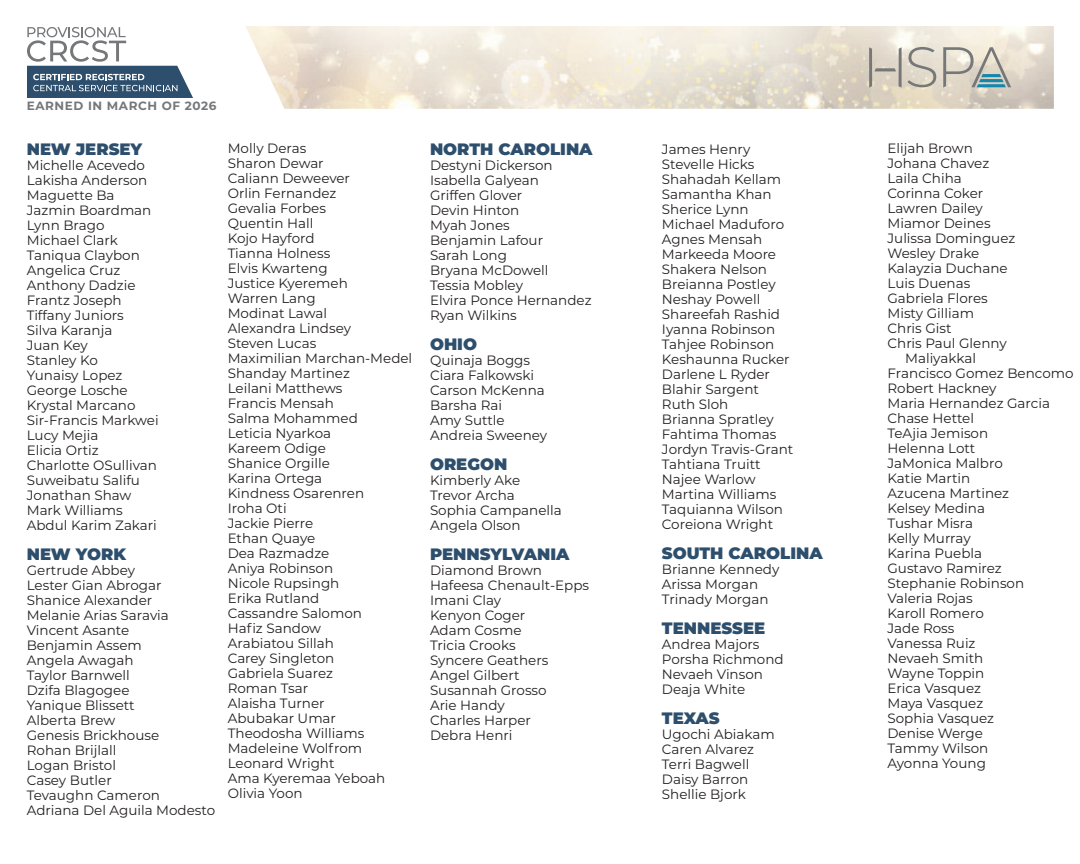
<style>
.page{position:relative;width:1080px;height:864px;background:#fff}
.page>*{position:absolute;margin:0;border:0;box-sizing:border-box;transform-origin:0 0}
.t1{font:900 16.5px "Montserrat";color:#2d4f6d}
.t2{font:13.5px/15px "Montserrat";color:#231f20}
.t3{font:700 12px "Montserrat";letter-spacing:.05em;color:#76777a}
</style>
<div class="page">
<svg style="left:27px;top:27px;width:166px;height:71px"></svg>
<img style="left:245px;top:26px;width:809px;height:83px">
<svg style="left:869px;top:47px;width:67px;height:41px;background:#ccc5ba"></svg>
<svg style="left:943px;top:47px;width:68px;height:41px;background:#c1c3bb"></svg>
<p class="t3" style="left:27px;top:97px;width:191px">EARNED IN MARCH OF 2026</p>
<p class="t1" style="left:27px;top:137px;width:117px">NEW JERSEY</p>
<p class="t2" style="left:27px;top:158px;width:133px">Michelle Acevedo<br>Lakisha Anderson<br>Maguette Ba<br>Jazmin Boardman<br>Lynn Brago<br>Michael Clark<br>Taniqua Claybon<br>Angelica Cruz<br>Anthony Dadzie<br>Frantz Joseph<br>Tiffany Juniors<br>Silva Karanja<br>Juan Key<br>Stanley Ko<br>Yunaisy Lopez<br>George Losche<br>Krystal Marcano<br>Sir-Francis Markwei<br>Lucy Mejia<br>Elicia Ortiz<br>Charlotte OSullivan<br>Suweibatu Salifu<br>Jonathan Shaw<br>Mark Williams<br>Abdul Karim Zakari</p>
<p class="t1" style="left:27px;top:542px;width:101px">NEW YORK</p>
<p class="t2" style="left:27px;top:563px;width:190px">Gertrude Abbey<br>Lester Gian Abrogar<br>Shanice Alexander<br>Melanie Arias Saravia<br>Vincent Asante<br>Benjamin Assem<br>Angela Awagah<br>Taylor Barnwell<br>Dzifa Blagogee<br>Yanique Blissett<br>Alberta Brew<br>Genesis Brickhouse<br>Rohan Brijlall<br>Logan Bristol<br>Casey Butler<br>Tevaughn Cameron<br>Adriana Del Aguila Modesto</p>
<p class="t2" style="left:228px;top:140px;width:186px">Molly Deras<br>Sharon Dewar<br>Caliann Deweever<br>Orlin Fernandez<br>Gevalia Forbes<br>Quentin Hall<br>Kojo Hayford<br>Tianna Holness<br>Elvis Kwarteng<br>Justice Kyeremeh<br>Warren Lang<br>Modinat Lawal<br>Alexandra Lindsey<br>Steven Lucas<br>Maximilian Marchan-Medel<br>Shanday Martinez<br>Leilani Matthews<br>Francis Mensah<br>Salma Mohammed<br>Leticia Nyarkoa<br>Kareem Odige<br>Shanice Orgille<br>Karina Ortega<br>Kindness Osarenren<br>Iroha Oti<br>Jackie Pierre<br>Ethan Quaye<br>Dea Razmadze<br>Aniya Robinson<br>Nicole Rupsingh<br>Erika Rutland<br>Cassandre Salomon<br>Hafiz Sandow<br>Arabiatou Sillah<br>Carey Singleton<br>Gabriela Suarez<br>Roman Tsar<br>Alaisha Turner<br>Abubakar Umar<br>Theodosha Williams<br>Madeleine Wolfrom<br>Leonard Wright<br>Ama Kyeremaa Yeboah<br>Olivia Yoon</p>
<p class="t1" style="left:430px;top:137px;width:164px">NORTH CAROLINA</p>
<p class="t2" style="left:430px;top:158px;width:163px">Destyni Dickerson<br>Isabella Galyean<br>Griffen Glover<br>Devin Hinton<br>Myah Jones<br>Benjamin Lafour<br>Sarah Long<br>Bryana McDowell<br>Tessia Mobley<br>Elvira Ponce Hernandez<br>Ryan Wilkins</p>
<p class="t1" style="left:430px;top:332px;width:49px">OHIO</p>
<p class="t2" style="left:430px;top:353px;width:119px">Quinaja Boggs<br>Ciara Falkowski<br>Carson McKenna<br>Barsha Rai<br>Amy Suttle<br>Andreia Sweeney</p>
<p class="t1" style="left:430px;top:452px;width:79px">OREGON</p>
<p class="t2" style="left:430px;top:473px;width:133px">Kimberly Ake<br>Trevor Archa<br>Sophia Campanella<br>Angela Olson</p>
<p class="t1" style="left:430px;top:542px;width:141px">PENNSYLVANIA</p>
<p class="t2" style="left:430px;top:563px;width:161px">Diamond Brown<br>Hafeesa Chenault-Epps<br>Imani Clay<br>Kenyon Coger<br>Adam Cosme<br>Tricia Crooks<br>Syncere Geathers<br>Angel Gilbert<br>Susannah Grosso<br>Arie Handy<br>Charles Harper<br>Debra Henri</p>
<p class="t2" style="left:662px;top:141px;width:133px">James Henry<br>Stevelle Hicks<br>Shahadah Kellam<br>Samantha Khan<br>Sherice Lynn<br>Michael Maduforo<br>Agnes Mensah<br>Markeeda Moore<br>Shakera Nelson<br>Breianna Postley<br>Neshay Powell<br>Shareefah Rashid<br>Iyanna Robinson<br>Tahjee Robinson<br>Keshaunna Rucker<br>Darlene L Ryder<br>Blahir Sargent<br>Ruth Sloh<br>Brianna Spratley<br>Fahtima Thomas<br>Jordyn Travis-Grant<br>Tahtiana Truitt<br>Najee Warlow<br>Martina Williams<br>Taquianna Wilson<br>Coreiona Wright</p>
<p class="t1" style="left:662px;top:540px;width:162px">SOUTH CAROLINA</p>
<p class="t2" style="left:662px;top:561px;width:119px">Brianne Kennedy<br>Arissa Morgan<br>Trinady Morgan</p>
<p class="t1" style="left:662px;top:615px;width:105px">TENNESSEE</p>
<p class="t2" style="left:662px;top:636px;width:123px">Andrea Majors<br>Porsha Richmond<br>Nevaeh Vinson<br>Deaja White</p>
<p class="t1" style="left:662px;top:705px;width:59px">TEXAS</p>
<p class="t2" style="left:662px;top:726px;width:114px">Ugochi Abiakam<br>Caren Alvarez<br>Terri Bagwell<br>Daisy Barron<br>Shellie Bjork</p>
<p class="t2" style="left:888px;top:140px;width:87px">Elijah Brown</p>
<p class="t2" style="left:888px;top:155px;width:103px">Johana Chavez</p>
<p class="t2" style="left:888px;top:170px;width:76px">Laila Chiha</p>
<p class="t2" style="left:888px;top:185px;width:97px">Corinna Coker</p>
<p class="t2" style="left:888px;top:200px;width:97px">Lawren Dailey</p>
<p class="t2" style="left:888px;top:215px;width:105px">Miamor Deines</p>
<p class="t2" style="left:888px;top:230px;width:129px">Julissa Dominguez</p>
<p class="t2" style="left:888px;top:245px;width:93px">Wesley Drake</p>
<p class="t2" style="left:888px;top:260px;width:122px">Kalayzia Duchane</p>
<p class="t2" style="left:888px;top:275px;width:84px">Luis Duenas</p>
<p class="t2" style="left:888px;top:290px;width:102px">Gabriela Flores</p>
<p class="t2" style="left:888px;top:305px;width:88px">Misty Gilliam</p>
<p class="t2" style="left:888px;top:320px;width:66px">Chris Gist</p>
<p class="t2" style="left:888px;top:335px;width:121px">Chris Paul Glenny</p>
<p class="t2" style="left:905px;top:350px;width:72px">Maliyakkal</p>
<p class="t2" style="left:888px;top:365px;width:188px">Francisco Gomez Bencomo</p>
<p class="t2" style="left:888px;top:380px;width:111px">Robert Hackney</p>
<p class="t2" style="left:888px;top:395px;width:164px">Maria Hernandez Garcia</p>
<p class="t2" style="left:888px;top:410px;width:88px">Chase Hettel</p>
<p class="t2" style="left:888px;top:425px;width:102px">TeAjia Jemison</p>
<p class="t2" style="left:888px;top:440px;width:89px">Helenna Lott</p>
<p class="t2" style="left:888px;top:455px;width:117px">JaMonica Malbro</p>
<p class="t2" style="left:888px;top:470px;width:84px">Katie Martin</p>
<p class="t2" style="left:888px;top:485px;width:123px">Azucena Martinez</p>
<p class="t2" style="left:888px;top:500px;width:99px">Kelsey Medina</p>
<p class="t2" style="left:888px;top:515px;width:87px">Tushar Misra</p>
<p class="t2" style="left:888px;top:530px;width:85px">Kelly Murray</p>
<p class="t2" style="left:888px;top:545px;width:96px">Karina Puebla</p>
<p class="t2" style="left:888px;top:560px;width:116px">Gustavo Ramirez</p>
<p class="t2" style="left:888px;top:575px;width:138px">Stephanie Robinson</p>
<p class="t2" style="left:888px;top:590px;width:87px">Valeria Rojas</p>
<p class="t2" style="left:888px;top:605px;width:98px">Karoll Romero</p>
<p class="t2" style="left:888px;top:620px;width:69px">Jade Ross</p>
<p class="t2" style="left:888px;top:635px;width:90px">Vanessa Ruiz</p>
<p class="t2" style="left:888px;top:650px;width:97px">Nevaeh Smith</p>
<p class="t2" style="left:888px;top:665px;width:98px">Wayne Toppin</p>
<p class="t2" style="left:888px;top:680px;width:95px">Erica Vasquez</p>
<p class="t2" style="left:888px;top:695px;width:97px">Maya Vasquez</p>
<p class="t2" style="left:888px;top:710px;width:108px">Sophia Vasquez</p>
<p class="t2" style="left:888px;top:725px;width:97px">Denise Werge</p>
<p class="t2" style="left:888px;top:740px;width:102px">Tammy Wilson</p>
<p class="t2" style="left:888px;top:755px;width:100px">Ayonna Young</p>
</div>
